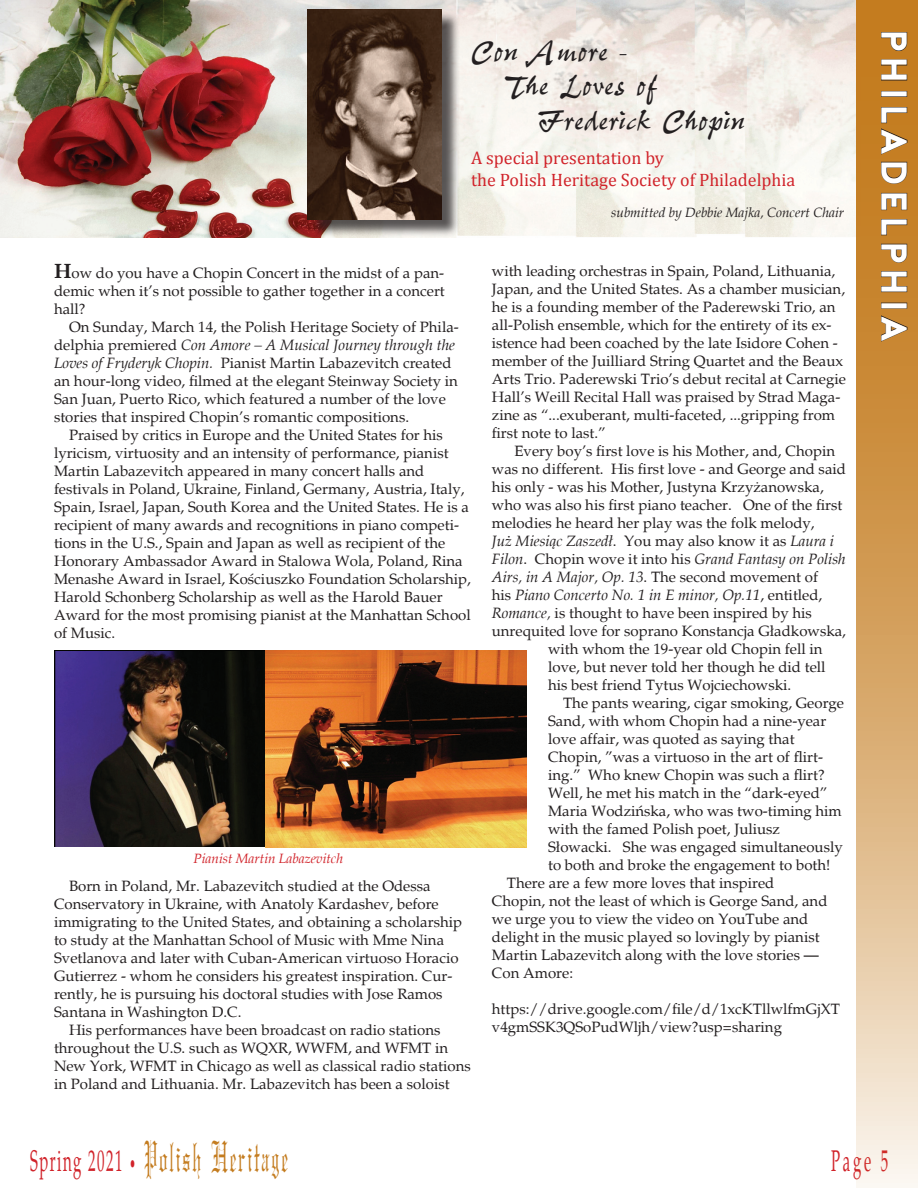
<style>
.page{position:relative;width:918px;height:1188px;background:#fff}
.page>*{position:absolute;margin:0;border:0;box-sizing:border-box;transform-origin:0 0}
.t1{font:40.8px "Gregorian FLF";letter-spacing:.1em;color:#c47c1f;scale:.5 1}
.t2{font:36px "Porter Bold DEMO";letter-spacing:.11em;color:#fff}
.t3{font:34.35px "Pepita";color:#231f20}
.t4{font:30px "Palatino";color:#d1232a;scale:.5 1}
.t5{font:18px/21.6px "Cambria";color:#d1232a}
.t6{font:15px/18px "Palatino";color:#231f20}
.t7{font:italic 15px "Palatino";color:#231f20}
.t8{font:italic 13.5px "Palatino";color:#231f20}
.t9{font:italic 13.5px "Palatino";color:#d1232a}
.s1{font-weight:700;font-size:21px}
.s2{font-style:italic}
.s3{font-style:normal}
.s4{font-family:"Palatino";font-size:30px;color:#d1232a}
.s5{font-family:"Palatino";font-size:21px;color:#d1232a}
</style>
<div class="page">
<img style="left:0;top:0;width:856px;height:237px">
<img style="left:54px;top:650px;width:472px;height:197px">
<svg style="left:856px;top:0;width:62px;height:1188px;background:#d7a96d"></svg>
<svg style="left:881px;top:32px;width:26px;height:19px"></svg>
<svg style="left:881px;top:59px;width:26px;height:22px"></svg>
<div style="left:882px;top:91px;width:25px;height:5px;border:1px solid #231f20"></div>
<svg style="left:881px;top:107px;width:27px;height:47px"></svg>
<svg style="left:881px;top:162px;width:26px;height:22px"></svg>
<svg style="left:881px;top:193px;width:26px;height:17px"></svg>
<svg style="left:881px;top:219px;width:26px;height:17px"></svg>
<svg style="left:881px;top:243px;width:26px;height:20px"></svg>
<svg style="left:881px;top:271px;width:26px;height:21px"></svg>
<svg style="left:881px;top:315px;width:27px;height:27px"></svg>
<div style="left:310px;top:11px;width:157px;height:234px;background:#231f20;opacity:.75"></div>
<img style="left:308px;top:9px;width:134px;height:210px">
<h3 class="t3" style="left:471px;top:28px;width:158px">Con Amore -</h3>
<h3 class="t3" style="left:504px;top:63px;width:155px">The Loves of</h3>
<h3 class="t3" style="left:537px;top:97px;width:209px">Frederick Chopin</h3>
<p class="t5" style="left:471px;top:147px;width:326px">A special presentation by<br>the Polish Heritage Society of Philadelphia</p>
<p class="t6" style="left:54px;top:264px;width:392px;text-align:justify"><span class="s1">H</span>ow do you have a Chopin Concert in the midst of a pan&shy;demic when it’s not possible to gather together in a concert hall?</p>
<p class="t6" style="left:54px;top:318px;width:406px;text-indent:15px">On Sunday, March 14, the Polish Heritage Society of Phila&shy;delphia premiered <span class="s2">Con Amore – A Musical Journey through the Loves of Fryderyk Chopin.</span> Pianist Martin Labazevitch created an hour-long video, filmed at the elegant Steinway Society in San Juan, Puerto Rico, which featured a number of the love stories that inspired Chopin’s romantic compositions.</p>
<p class="t6" style="left:54px;top:426px;width:418px;text-indent:15px">Praised by critics in Europe and the United States for his lyricism, virtuosity and an intensity of performance, pianist Martin Labazevitch appeared in many concert halls and festivals in Poland, Ukraine, Finland, Germany, Austria, Italy, Spain, Israel, Japan, South Korea and the United States. He is a recipient of many awards and recognitions in piano competi&shy;tions in the U.S., Spain and Japan as well as recipient of the Honorary Ambassador Award in Stalowa Wola, Poland, Rina Menashe Award in Israel, Kościuszko Foundation Scholarship, Harold Schonberg Scholarship as well as the Harold Bauer Award for the most promising pianist at the Manhattan School of Music.</p>
<p class="t9" style="left:194px;top:851px;width:151px">Pianist Martin Labazevitch</p>
<p class="t6" style="left:54px;top:878px;width:410px;text-indent:15px">Born in Poland, Mr. Labazevitch studied at the Odessa Conservatory in Ukraine, with Anatoly Kardashev, before immigrating to the United States, and obtaining a scholarship to study at the Manhattan School of Music with Mme Nina Svetlanova and later with Cuban-American virtuoso Horacio Gutierrez - whom he considers his greatest inspiration. Cur&shy;rently, he is pursuing his doctoral studies with Jose Ramos Santana in Washington D.C.</p>
<p class="t6" style="left:54px;top:1022px;width:418px;text-indent:15px">His performances have been broadcast on radio stations throughout the U.S. such as WQXR, WWFM, and WFMT in New York, WFMT in Chicago as well as classical radio stations in Poland and Lithuania. Mr. Labazevitch has been a soloist</p>
<p class="t8" style="left:611px;top:204px;width:234px">submitted by Debbie Majka, Concert Chair</p>
<p class="t6" style="left:492px;top:262px;width:356px">with leading orchestras in Spain, Poland, Lithuania, Japan, and the United States. As a chamber musician, he is a founding member of the Paderewski Trio, an all-Polish ensemble, which for the entirety of its ex&shy;istence had been coached by the late Isidore Cohen - member of the Juilliard String Quartet and the Beaux Arts Trio. Paderewski Trio’s debut recital at Carnegie Hall’s Weill Recital Hall was praised by Strad Maga&shy;zine as “...exuberant, multi-faceted, ...gripping from first note to last.”</p>
<p class="t6" style="left:514px;top:442px;width:322px">Every boy’s first love is his Mother, and, Chopin</p>
<p class="t6" style="left:492px;top:460px;width:356px">was no different. His first love - and George and said</p>
<p class="t6" style="left:492px;top:478px;width:333px">his only - was his Mother, Justyna Krzyżanowska,</p>
<p class="t6" style="left:492px;top:496px;width:352px">who was also his first piano teacher. One of the first</p>
<p class="t6" style="left:492px;top:514px;width:324px">melodies he heard her play was the folk melody,</p>
<p class="t7" style="left:492px;top:532px;width:344px">Już Miesiąc Zaszedł<span class="s3">. You may also know it as</span> Laura i</p>
<p class="t7" style="left:492px;top:550px;width:355px">Filon<span class="s3">. Chopin wove it into his</span> Grand Fantasy on Polish</p>
<p class="t6" style="left:492px;top:568px;width:328px"><span class="s2">Airs, in A Major, Op. 13</span>. The second movement of</p>
<p class="t7" style="left:492px;top:586px;width:332px"><span class="s3">his</span> Piano Concerto No. 1 in E minor, Op.11<span class="s3">, entitled,</span></p>
<p class="t6" style="left:492px;top:604px;width:322px"><span class="s2">Romance,</span> is thought to have been inspired by his</p>
<p class="t6" style="left:492px;top:622px;width:356px">unrequited love for soprano Konstancja Gładkowska,</p>
<p class="t6" style="left:548px;top:640px;width:276px">with whom the 19-year old Chopin fell in</p>
<p class="t6" style="left:548px;top:658px;width:279px">love, but never told her though he did tell</p>
<p class="t6" style="left:548px;top:676px;width:245px">his best friend Tytus Wojciechowski.</p>
<p class="t6" style="left:563px;top:694px;width:283px">The pants wearing, cigar smoking, George</p>
<p class="t6" style="left:548px;top:712px;width:280px">Sand, with whom Chopin had a nine-year</p>
<p class="t6" style="left:548px;top:730px;width:248px">love affair, was quoted as saying that</p>
<p class="t6" style="left:548px;top:748px;width:276px">Chopin, ”was a virtuoso in the art of flirt-</p>
<p class="t6" style="left:548px;top:766px;width:278px">ing.” Who knew Chopin was such a flirt?</p>
<p class="t6" style="left:548px;top:784px;width:281px">Well, he met his match in the “dark-eyed”</p>
<p class="t6" style="left:548px;top:802px;width:295px">Maria Wodzińska, who was two-timing him</p>
<p class="t6" style="left:548px;top:820px;width:233px">with the famed Polish poet, Juliusz</p>
<p class="t6" style="left:548px;top:838px;width:296px">Słowacki. She was engaged simultaneously</p>
<p class="t6" style="left:548px;top:856px;width:284px">to both and broke the engagement to both!</p>
<p class="t6" style="left:507px;top:874px;width:269px">There are a few more loves that inspired</p>
<p class="t6" style="left:492px;top:892px;width:337px">Chopin, not the least of which is George Sand, and</p>
<p class="t6" style="left:492px;top:910px;width:318px">we urge you to view the video on YouTube and</p>
<p class="t6" style="left:492px;top:928px;width:329px">delight in the music played so lovingly by pianist</p>
<p class="t6" style="left:492px;top:946px;width:329px">Martin Labazevitch along with the love stories —</p>
<p class="t6" style="left:492px;top:964px;width:83px">Con Amore:</p>
<p class="t6" style="left:492px;top:1000px;width:350px">https://drive.google.com/file/d/1xcKTllwlfmGjXT v4gmSSK3QSoPudWljh/view?usp=sharing</p>
<h2 class="t2" style="left:913px;top:29px;width:314px;rotate:90deg">PHILADELPHIA</h2>
<h1 class="t1" style="left:30px;top:1134px;width:518px"><span class="s4">Spring 2021</span> <span class="s5">•</span> Polish Heritage</h1>
<h3 class="t4" style="left:831px;top:1143px;width:116px">Page 5</h3>
</div>
